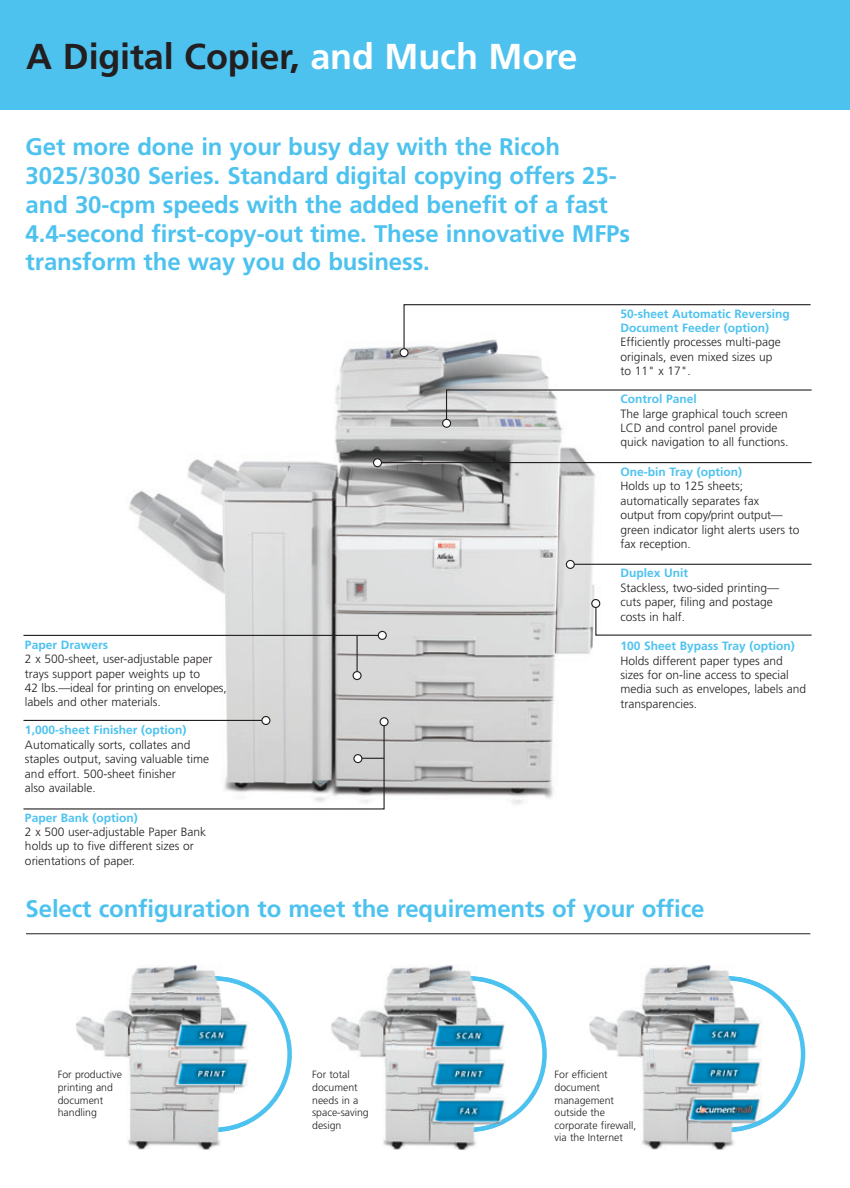
<style>
.page{position:relative;width:850px;height:1188px;background:#fff}
.page>*{position:absolute;margin:0;border:0;box-sizing:border-box;transform-origin:0 0}
.t1{font:700 36px "Frutiger";letter-spacing:-.005em;color:#231f20}
.t2{font:700 24px/28.8px "Frutiger";letter-spacing:-.005em;color:#4dc2ef}
.t3{font:300 12px/14.4px "Frutiger";color:#231f20}
.t4{font:700 12px/14.4px "Frutiger";color:#4dc2ef}
.t5{font:300 10.5px/12.6px "Frutiger";color:#231f20}
.s1{color:#fff}
</style>
<div class="page">
<svg style="left:249px;top:984px;width:43px;height:140px"></svg>
<svg style="left:506px;top:985px;width:41px;height:138px"></svg>
<svg style="left:762px;top:984px;width:43px;height:140px"></svg>
<img style="left:76px;top:965px;width:145px;height:185px">
<img style="left:136px;top:976px;width:113px;height:156px">
<img style="left:331px;top:965px;width:145px;height:185px">
<img style="left:391px;top:976px;width:115px;height:156px">
<img style="left:589px;top:965px;width:145px;height:185px">
<img style="left:649px;top:976px;width:113px;height:156px">
<div style="left:0;top:0;width:850px;height:109px;background:#4dc2ef"></div>
<hr style="left:26px;top:933px;width:784px;height:1px;background:#231f20">
<svg style="left:23px;top:304px;width:789px;height:506px"></svg>
<svg style="left:399px;top:348px;width:10px;height:9px"></svg>
<svg style="left:442px;top:419px;width:9px;height:9px"></svg>
<svg style="left:261px;top:716px;width:9px;height:9px"></svg>
<svg style="left:373px;top:458px;width:9px;height:9px"></svg>
<svg style="left:566px;top:560px;width:9px;height:9px"></svg>
<svg style="left:353px;top:754px;width:31px;height:9px"></svg>
<svg style="left:379px;top:717px;width:10px;height:9px"></svg>
<svg style="left:591px;top:599px;width:9px;height:9px"></svg>
<hr style="left:23px;top:635px;width:360px;height:1px;background:#231f20">
<svg style="left:352px;top:671px;width:10px;height:9px"></svg>
<svg style="left:378px;top:631px;width:9px;height:9px"></svg>
<h1 class="t1" style="left:26px;top:42px;width:552px">A Digital Copier, <span class="s1">and Much More</span></h1>
<p class="t2" style="left:26px;top:134px;width:606px">Get more done in your busy day with the Ricoh 3025/3030 Series. Standard digital copying offers 25- and 30-cpm speeds with the added benefit of a fast 4.4-second first-copy-out time. These innovative MFPs transform the way you do business.</p>
<p class="t4" style="left:25px;top:638px;width:85px">Paper Drawers</p>
<p class="t3" style="left:25px;top:653px;width:203px">2 x 500-sheet, user-adjustable paper trays support paper weights up to<br>42 lbs.—ideal for printing on envelopes, labels and other materials.</p>
<p class="t4" style="left:25px;top:724px;width:163px">1,000-sheet Finisher (option)</p>
<p class="t3" style="left:25px;top:738px;width:185px">Automatically sorts, collates and staples output, saving valuable time and effort. 500-sheet finisher<br>also available.</p>
<p class="t4" style="left:25px;top:811px;width:114px">Paper Bank (option)</p>
<p class="t3" style="left:25px;top:825px;width:183px">2 x 500 user-adjustable Paper Bank holds up to five different sizes or orientations of paper.</p>
<p class="t4" style="left:620px;top:307px;width:171px">50-sheet Automatic Reversing<br>Document Feeder (option)</p>
<p class="t3" style="left:620px;top:336px;width:162px">Efficiently processes multi-page originals, even mixed sizes up to 11" x 17".</p>
<p class="t4" style="left:620px;top:393px;width:78px">Control Panel</p>
<p class="t3" style="left:620px;top:407px;width:169px">The large graphical touch screen<br>LCD and control panel provide quick navigation to all functions.</p>
<p class="t4" style="left:620px;top:465px;width:123px">One-bin Tray (option)</p>
<p class="t3" style="left:620px;top:480px;width:180px">Holds up to 125 sheets; automatically separates fax<br>output from copy/print output— green indicator light alerts users to fax reception.</p>
<p class="t4" style="left:620px;top:567px;width:69px">Duplex Unit</p>
<p class="t3" style="left:620px;top:581px;width:160px">Stackless, two-sided printing— cuts paper, filing and postage costs in half.</p>
<p class="t4" style="left:620px;top:640px;width:176px">100 Sheet Bypass Tray (option)</p>
<p class="t3" style="left:620px;top:654px;width:187px">Holds different paper types and sizes for on-line access to special media such as envelopes, labels and transparencies.</p>
<h2 class="t2" style="left:26px;top:896px;width:680px">Select configuration to meet the requirements of your office</h2>
<p class="t5" style="left:58px;top:1069px;width:66px">For productive printing and document handling</p>
<p class="t5" style="left:312px;top:1069px;width:58px">For total document needs in a space-saving design</p>
<p class="t5" style="left:554px;top:1069px;width:83px">For efficient document management outside the corporate firewall, via the Internet</p>
</div>
